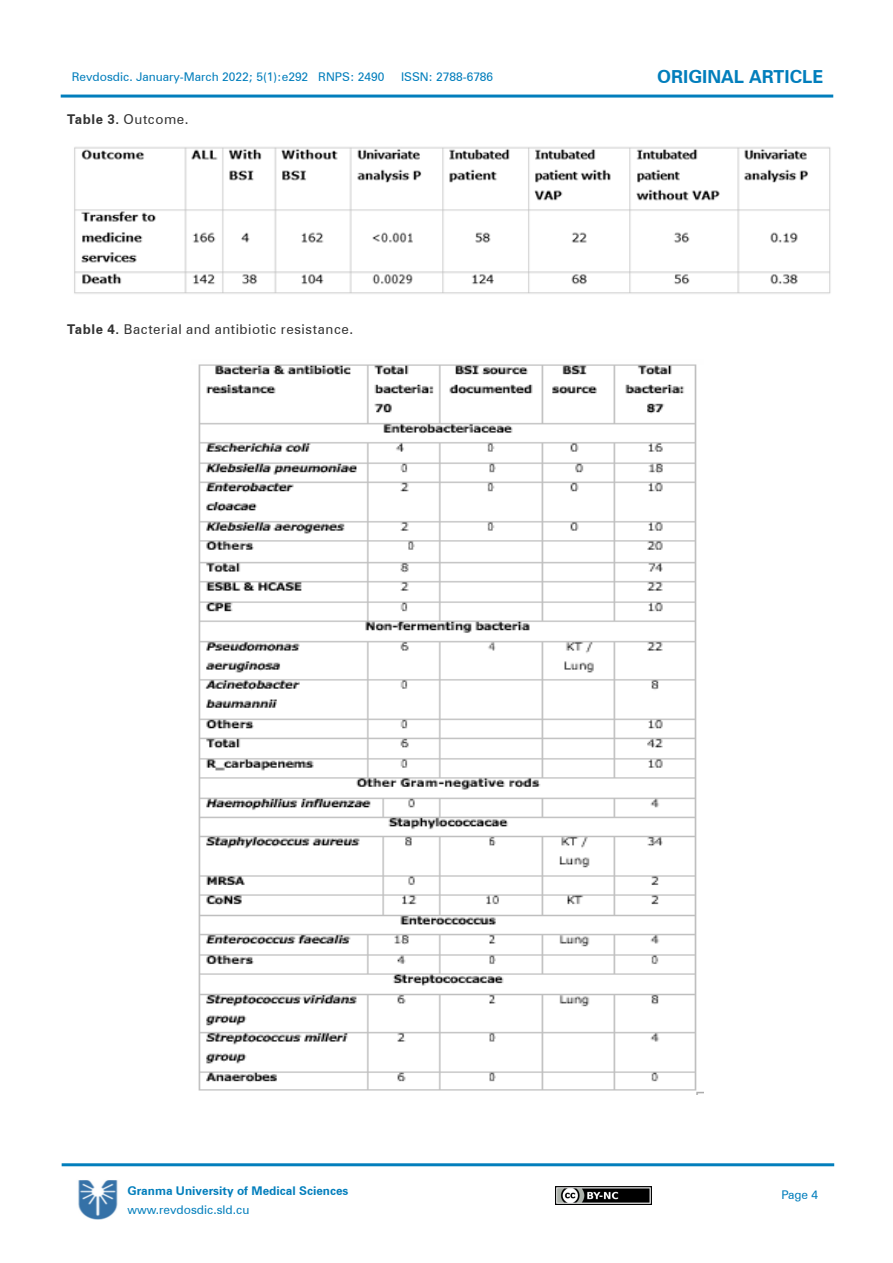
<style>
.page{position:relative;width:893px;height:1263px;background:#fff}
.page>*{position:absolute;margin:0;border:0;box-sizing:border-box;transform-origin:0 0}
.t1{font:700 18px "Zurich BT";color:#027ebc}
.t2{font:13.5px "Zurich BT";letter-spacing:.04em;color:#333}
.t3{font:12px "Zurich BT";color:#027ebc}
.t4{font:700 12px "Zurich BT";color:#027ebc}
.s1{font-weight:700}
</style>
<div class="page">
<hr style="left:61px;top:95px;width:772px;height:3px;background:#027ebc">
<hr style="left:62px;top:1163px;width:772px;height:3px;background:#027ebc">
<img style="left:74px;top:147px;width:757px;height:147px">
<img style="left:198px;top:364px;width:506px;height:731px">
<img style="left:78px;top:1180px;width:40px;height:40px">
<img style="left:555px;top:1186px;width:96px;height:18px">
<p class="t3" style="left:72px;top:69px;width:314px">Revdosdic. January-March 2022; 5(1):e292 RNPS: 2490</p>
<p class="t3" style="left:401px;top:69px;width:94px">ISSN: 2788-6786</p>
<p class="t1" style="left:657px;top:66px;width:168px">ORIGINAL ARTICLE</p>
<p class="t2" style="left:67px;top:111px;width:123px"><span class="s1">Table 3.</span> Outcome.</p>
<p class="t2" style="left:67px;top:321px;width:288px"><span class="s1">Table 4.</span> Bacterial and antibiotic resistance.</p>
<p class="t4" style="left:127px;top:1184px;width:223px">Granma University of Medical Sciences</p>
<p class="t3" style="left:127px;top:1202px;width:123px">www.revdosdic.sld.cu</p>
<p class="t3" style="left:781px;top:1187px;width:38px">Page 4</p>
</div>
